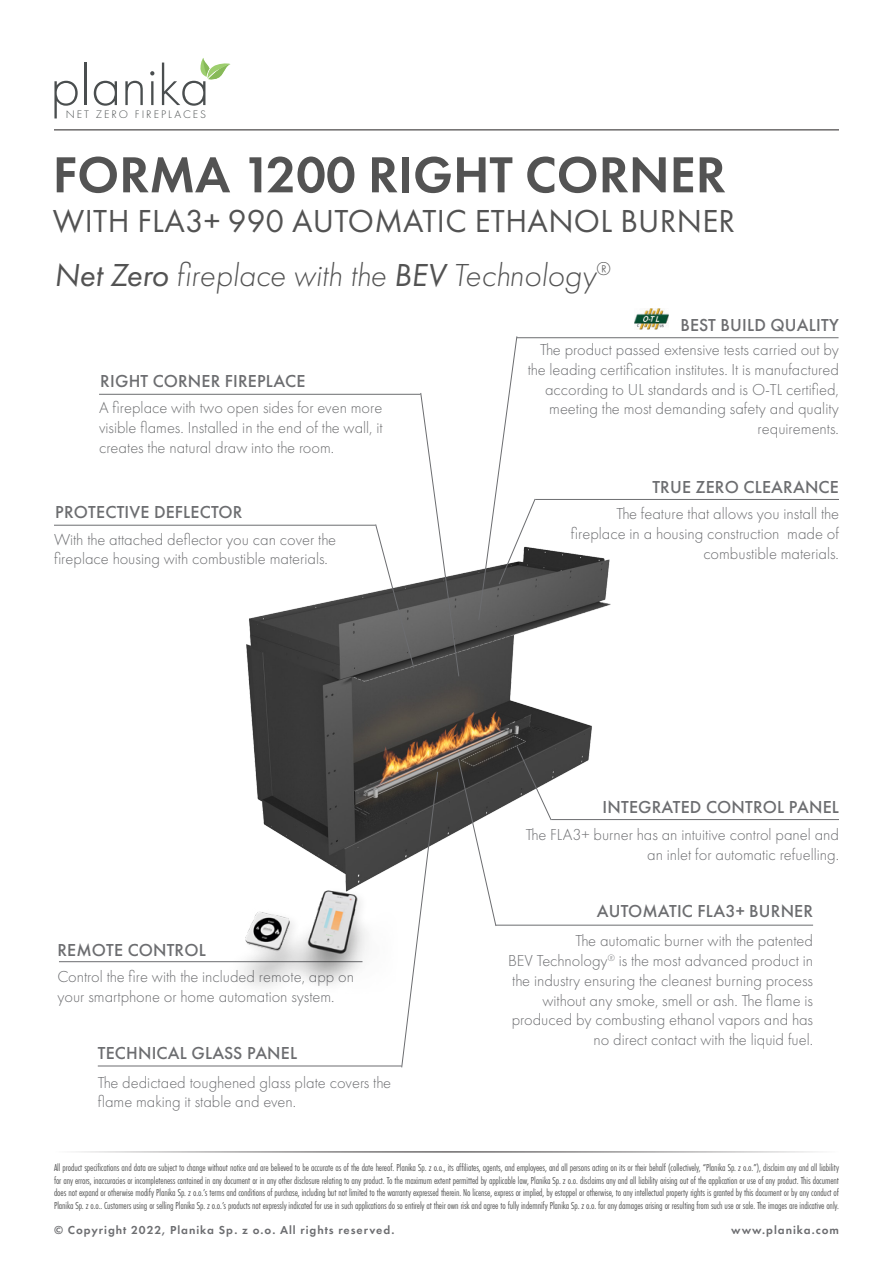
<style>
.page{position:relative;width:893px;height:1263px;background:#fff}
.page>*{position:absolute;margin:0;border:0;box-sizing:border-box;transform-origin:0 0}
.t1{font:300 58.35px "Futura PT";color:#4a4e4f}
.FIREPLACE{font:600 52.5px "Futura PT";color:#535353}
.t2{font:italic 300 33px "Futura PT";color:#535353}
.t3{font:33px "Futura PT";letter-spacing:.01em;color:#535353}
.spis_treści_2{font:500 18px "Futura PT";letter-spacing:.01em;color:#6c6d70}
.t4{font:300 16.5px/19.8px "Futura PT";color:#6c6d70;text-align:right}
.t5{font:300 16.5px/19.8px "Futura PT";color:#6d6e70;text-align:justify}
.t6{font:600 12px "Futura PT";letter-spacing:.08em;color:#6c6d70}
.t7{font:300 11.4px "Futura PT";letter-spacing:.175em;color:#4a4e4f}
.t8{font:10.5px/12.6px "Futura PT Cond";letter-spacing:-.01em;color:#535353;text-align:justify}
.s1{font-weight:400}
</style>
<div class="page">
<hr style="left:54px;top:1152px;width:785px;height:1px;background:#231f20">
<hr style="left:54px;top:130px;width:785px;height:1px;background:#231f20">
<svg style="left:200px;top:58px;width:30px;height:22px"></svg>
<img style="left:59px;top:548px;width:752px;height:415px">
<hr style="left:517px;top:337px;width:321px;height:1px;background:#6c6d70">
<svg style="left:478px;top:336px;width:58px;height:284px"></svg>
<hr style="left:535px;top:499px;width:304px;height:1px;background:#6c6d70">
<svg style="left:375px;top:524px;width:39px;height:144px"></svg>
<hr style="left:54px;top:525px;width:322px;height:1px;background:#6c6d70">
<svg style="left:420px;top:393px;width:39px;height:284px"></svg>
<hr style="left:99px;top:394px;width:322px;height:1px;background:#6c6d70">
<svg style="left:401px;top:771px;width:37px;height:297px"></svg>
<hr style="left:98px;top:1066px;width:304px;height:1px;background:#6c6d70">
<svg style="left:516px;top:746px;width:36px;height:74px"></svg>
<hr style="left:551px;top:819px;width:288px;height:1px;background:#6c6d70">
<svg style="left:458px;top:759px;width:38px;height:167px"></svg>
<hr style="left:496px;top:925px;width:317px;height:1px;background:#6c6d70">
<img style="left:634px;top:309px;width:35px;height:21px">
<hr style="left:59px;top:961px;width:303px;height:1px;background:#6c6d70">
<img style="left:203px;top:840px;width:196px;height:147px">
<h1 class="t1" style="left:50px;top:53px;width:161px">planika</h1>
<p class="t7" style="left:66px;top:108px;width:142px">NET ZERO FIREPLACES</p>
<p class="FIREPLACE" style="left:53px;top:142px;width:675px">FORMA 1200 RIGHT CORNER</p>
<p class="t3" style="left:53px;top:201px;width:684px">WITH FLA3+ 990 AUTOMATIC ETHANOL BURNER</p>
<p class="t2" style="left:54px;top:257px;width:557px"><span class="s1">Net Zero</span> fireplace with the <span class="s1">BEV</span> Technology<sup>®</sup></p>
<p class="spis_treści_2" style="left:680px;top:314px;width:160px">BEST BUILD QUALITY</p>
<p class="spis_treści_2" style="left:100px;top:370px;width:207px">RIGHT CORNER FIREPLACE</p>
<p class="t5" style="left:99px;top:398px;width:285px">A fireplace with two open sides for even more visible flames. Installed in the end of the wall, it creates the natural draw into the room.</p>
<p class="spis_treści_2" style="left:55px;top:501px;width:189px">PROTECTIVE DEFLECTOR</p>
<p class="t4" style="left:54px;top:529px;width:284px;text-align:left">With the attached deflector you can cover the fireplace housing with combustible materials.</p>
<p class="spis_treści_2" style="left:57px;top:939px;width:150px">REMOTE CONTROL</p>
<p class="t4" style="left:57px;top:966px;width:298px;text-align:left">Control the fire with the included remote, app on your smartphone or home automation system.</p>
<p class="spis_treści_2" style="left:98px;top:1042px;width:201px">TECHNICAL GLASS PANEL</p>
<p class="t4" style="left:98px;top:1072px;width:295px;text-align:left">The dedictaed toughened glass plate covers the flame making it stable and even.</p>
<p class="t4" style="left:528px;top:340px;width:313px">The product passed extensive tests carried out by the leading certification institutes. It is manufactured according to UL standards and is O-TL certified, meeting the most demanding safety and quality requirements.</p>
<p class="spis_treści_2" style="left:652px;top:476px;width:188px">TRUE ZERO CLEARANCE</p>
<p class="t4" style="left:571px;top:504px;width:270px">The feature that allows you install the fireplace in a housing construction made of combustible materials.</p>
<p class="spis_treści_2" style="left:603px;top:796px;width:238px">INTEGRATED CONTROL PANEL</p>
<p class="t4" style="left:526px;top:825px;width:315px">The FLA3+ burner has an intuitive control panel and an inlet for automatic refuelling.</p>
<p class="spis_treści_2" style="left:597px;top:900px;width:218px">AUTOMATIC FLA3+ BURNER</p>
<p class="t4" style="left:508px;top:931px;width:307px">The automatic burner with the patented<br>BEV Technology<sup>®</sup> is the most advanced product in the industry ensuring the cleanest burning process without any smoke, smell or ash. The flame is produced by combusting ethanol vapors and has no direct contact with the liquid fuel.</p>
<p class="t8" style="left:54px;top:1161px;width:786px">All product specifications and data are subject to change without notice and are believed to be accurate as of the date hereof. Planika Sp. z o.o., its affiliates, agents, and employees, and all persons acting on its or their behalf (collectively, “Planika Sp. z o.o.”), disclaim any and all liability for any errors, inaccuracies or incompleteness contained in any document or in any other disclosure relating to any product. To the maximum extent permitted by applicable law, Planika Sp. z o.o. disclaims any and all liability arising out of the application or use of any product. This document does not expand or otherwise modify Planika Sp. z o.o.’s terms and conditions of purchase, including but not limited to the warranty expressed therein. No license, express or implied, by estoppel or otherwise, to any intellectual property rights is granted by this document or by any conduct of Planika Sp. z o.o.. Customers using or selling Planika Sp. z o.o.’s products not expressly indicated for use in such applications do so entirely at their own risk and agree to fully indemnify Planika Sp. z o.o. for any damages arising or resulting from such use or sale. The images are indicative only.</p>
<p class="t6" style="left:54px;top:1223px;width:342px">© Copyright 2022, Planika Sp. z o.o. All rights reserved.</p>
<p class="t6" style="left:731px;top:1223px;width:109px">www.planika.com</p>
</div>
